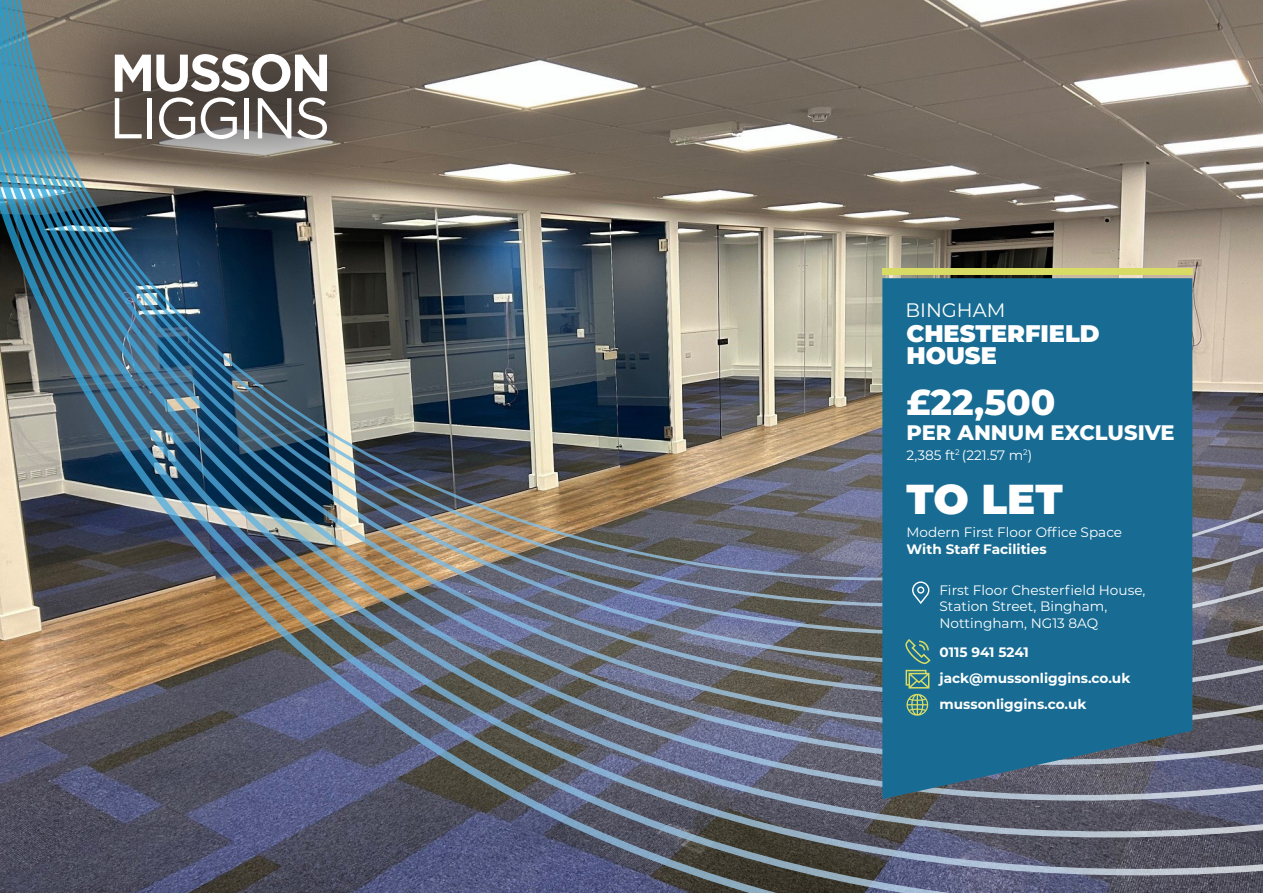
<style>
.page{position:relative;width:1263px;height:893px;background:#fff}
.page>*{position:absolute;margin:0;border:0;box-sizing:border-box;transform-origin:0 0}
.t1{font:900 41.85px "Montserrat";color:#fff}
.t2{font:800 36px "Montserrat";color:#fff}
.t3{font:900 24px/22.5px "Montserrat";color:#fff}
.t4{font:800 21px "Montserrat";color:#fff}
.Body_Text{font:19.5px "Montserrat";color:#fff}
.Body_Text-2{font:13.65px/16.6px "Montserrat";color:#fff}
.t5{font:700 13.65px "Montserrat";color:#fff}
.s1{font-weight:700}
</style>
<div class="page">
<img style="left:0;top:0;width:1263px;height:893px">
<svg style="left:882px;top:278px;width:310px;height:521px;fill:#186c93"></svg>
<div style="left:882px;top:268px;width:311px;height:7px;background:#d8dc65"></div>
<svg style="left:912px;top:581px;width:17px;height:23px"></svg>
<svg style="left:906px;top:694px;width:22px;height:22px"></svg>
<svg style="left:905px;top:639px;width:25px;height:25px"></svg>
<svg style="left:905px;top:670px;width:24px;height:18px"></svg>
<p class="Body_Text" style="left:905px;top:297px;width:101px">BINGHAM</p>
<p class="t3" style="left:906px;top:320px;width:195px">CHESTERFIELD<br>HOUSE</p>
<p class="t2" style="left:906px;top:376px;width:151px">£22,500</p>
<p class="t4" style="left:906px;top:418px;width:270px">PER ANNUM EXCLUSIVE</p>
<p class="Body_Text-2" style="left:906px;top:446px;width:127px">2,385 ft<sup>2</sup> (221.57 m<sup>2</sup>)</p>
<p class="t1" style="left:906px;top:467px;width:158px">TO LET</p>
<p class="Body_Text-2" style="left:906px;top:523px;width:217px">Modern First Floor Office Space<br><span class="s1">With Staff Facilities</span></p>
<p class="Body_Text-2" style="left:939px;top:581px;width:208px">First Floor Chesterfield House,<br>Station Street, Bingham,<br>Nottingham, NG13 8AQ</p>
<p class="t5" style="left:939px;top:642px;width:91px">0115 941 5241</p>
<p class="t5" style="left:939px;top:669px;width:192px">jack@mussonliggins.co.uk</p>
<p class="t5" style="left:939px;top:694px;width:148px">mussonliggins.co.uk</p>
</div>
